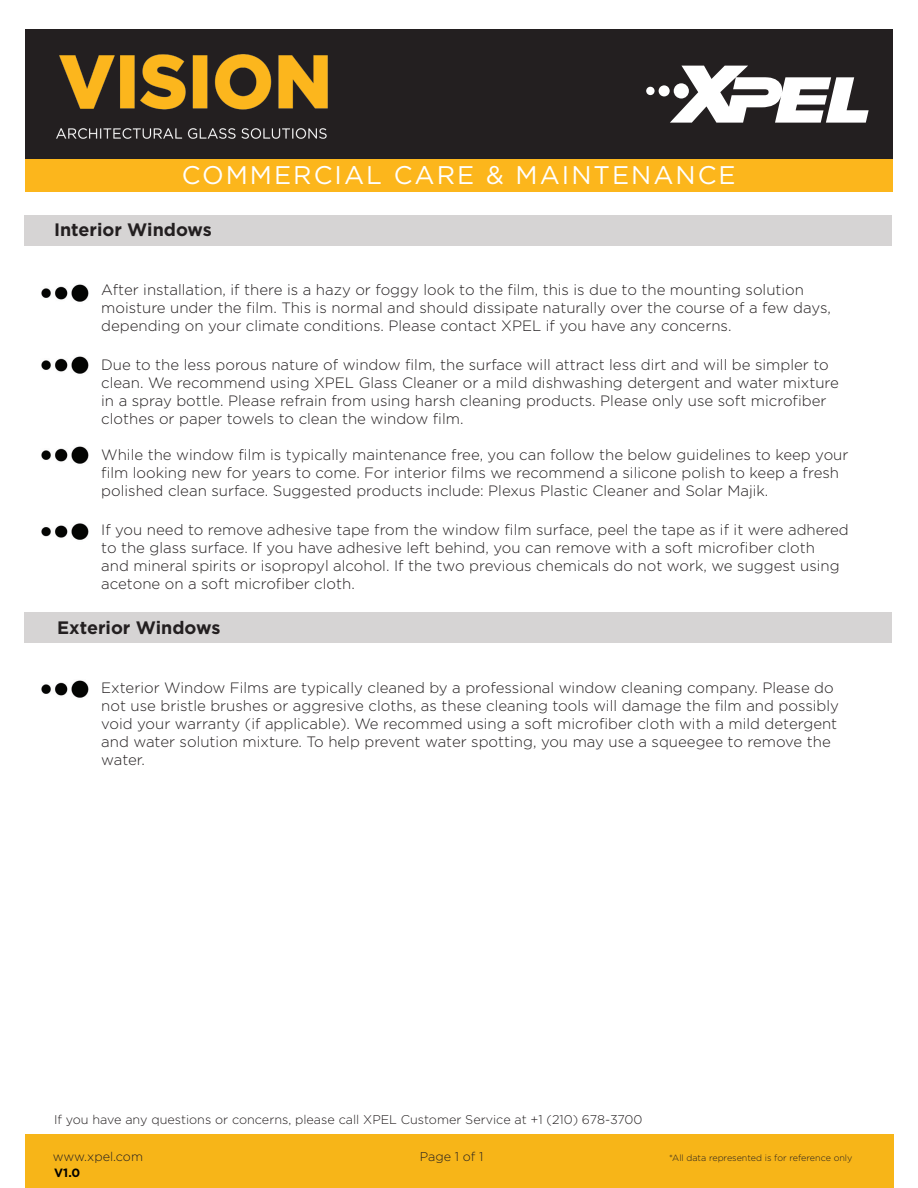
<style>
.page{position:relative;width:918px;height:1188px;background:#fff}
.page>*{position:absolute;margin:0;border:0;box-sizing:border-box;transform-origin:0 0}
.t1{font:25.5px "Gotham";letter-spacing:.08em;color:#fff}
.t2{font:700 18px "Gotham";color:#231f20}
.t3{font:300 15px/18px "Gotham";color:#231f20}
.t4{font:300 12.6px "Gotham";color:#231f20}
.t5{font:700 12px "Gotham";color:#010101}
.t6{font:300 9px "Gotham";color:#231f20}
</style>
<div class="page">
<div style="left:25px;top:1134px;width:868px;height:54px;background:#f7b518"></div>
<div style="left:25px;top:29px;width:867px;height:130px;background:#231f20"></div>
<div style="left:25px;top:159px;width:867px;height:33px;background:#fcb61c"></div>
<svg style="left:646px;top:66px;width:223px;height:57px"></svg>
<img style="left:56px;top:54px;width:272px;height:85px">
<div style="left:25px;top:612px;width:867px;height:31px;background:#d6d4d4"></div>
<div style="left:25px;top:215px;width:867px;height:30px;background:#d6d4d4"></div>
<img style="left:41px;top:284px;width:47px;height:18px">
<img style="left:41px;top:356px;width:47px;height:18px">
<img style="left:41px;top:446px;width:47px;height:18px">
<img style="left:41px;top:523px;width:47px;height:17px">
<img style="left:41px;top:680px;width:47px;height:18px">
<h1 class="t1" style="left:182px;top:161px;width:556px">COMMERCIAL CARE &amp; MAINTENANCE</h1>
<p class="t2" style="left:54px;top:219px;width:159px">Interior Windows</p>
<p class="t3" style="left:101px;top:281px;width:731px">After installation, if there is a hazy or foggy look to the film, this is due to the mounting solution moisture under the film. This is normal and should dissipate naturally over the course of a few days, depending on your climate conditions. Please contact XPEL if you have any concerns.</p>
<p class="t3" style="left:101px;top:356px;width:739px">Due to the less porous nature of window film, the surface will attract less dirt and will be simpler to clean. We recommend using XPEL Glass Cleaner or a mild dishwashing detergent and water mixture in a spray bottle. Please refrain from using harsh cleaning products. Please only use soft microfiber clothes or paper towels to clean the window film.</p>
<p class="t3" style="left:101px;top:446px;width:749px">While the window film is typically maintenance free, you can follow the below guidelines to keep your film looking new for years to come. For interior films we recommend a silicone polish to keep a fresh polished clean surface. Suggested products include: Plexus Plastic Cleaner and Solar Majik.</p>
<p class="t3" style="left:101px;top:521px;width:749px">If you need to remove adhesive tape from the window film surface, peel the tape as if it were adhered to the glass surface. If you have adhesive left behind, you can remove with a soft microfiber cloth<br>and mineral spirits or isopropyl alcohol. If the two previous chemicals do not work, we suggest using acetone on a soft microfiber cloth.</p>
<p class="t2" style="left:57px;top:618px;width:165px">Exterior Windows</p>
<p class="t3" style="left:101px;top:678px;width:739px">Exterior Window Films are typically cleaned by a professional window cleaning company. Please do not use bristle brushes or aggresive cloths, as these cleaning tools will damage the film and possibly void your warranty (if applicable). We recommed using a soft microfiber cloth with a mild detergent and water solution mixture. To help prevent water spotting, you may use a squeegee to remove the water.</p>
<p class="t4" style="left:54px;top:1112px;width:590px">If you have any questions or concerns, please call XPEL Customer Service at +1 (210) 678-3700</p>
<p class="t4" style="left:53px;top:1150px;width:92px">www.xpel.com</p>
<p class="t4" style="left:420px;top:1150px;width:65px">Page 1 of 1</p>
<p class="t6" style="left:669px;top:1153px;width:185px">*All data represented is for reference only</p>
<p class="t5" style="left:54px;top:1165px;width:28px">V1.0</p>
</div>
